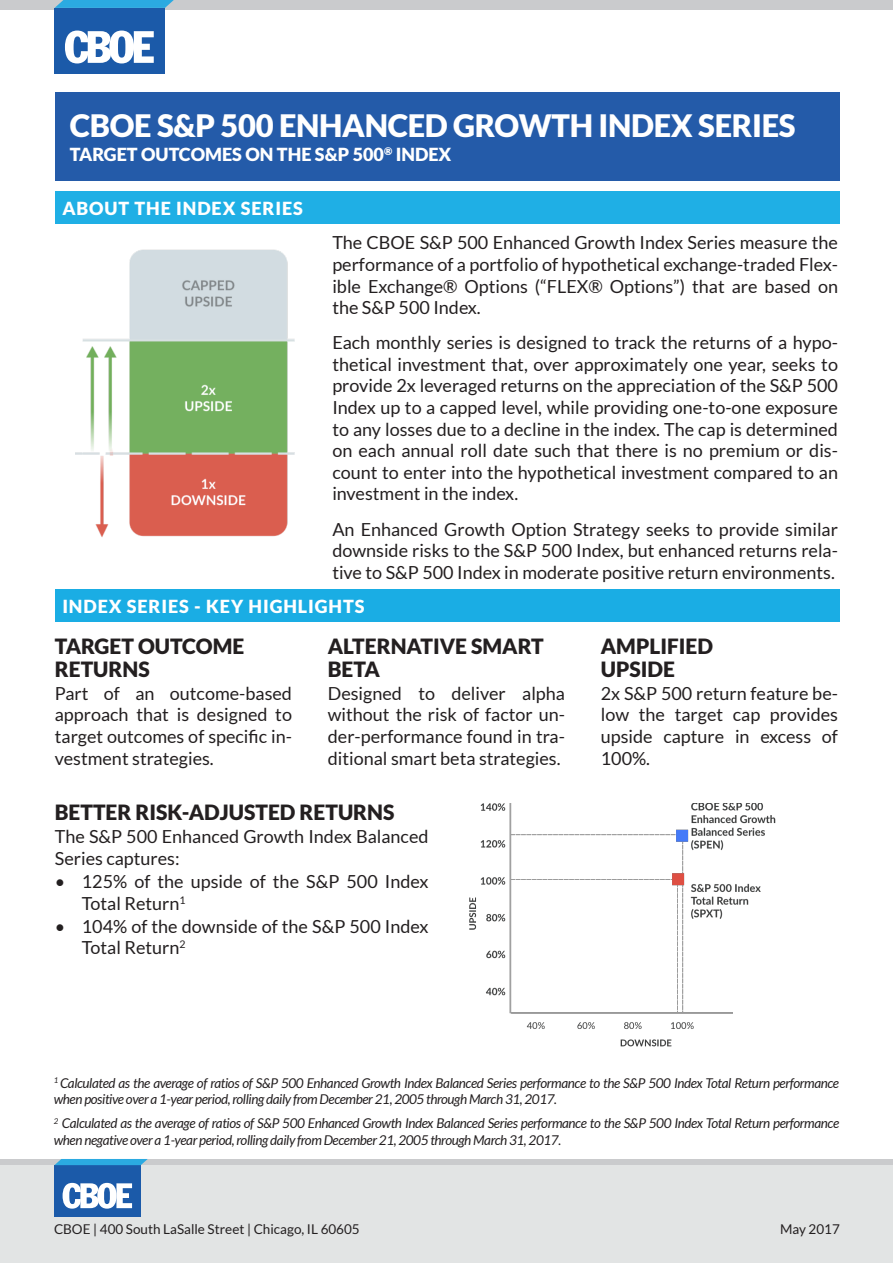
<style>
.page{position:relative;width:893px;height:1263px;background:#fff}
.page>*{position:absolute;margin:0;border:0;box-sizing:border-box;transform-origin:0 0}
.Header_regular_CBOE{font:900 30.9px "Lato";letter-spacing:-.01em;color:#fff}
.h2-intext{font:900 21px/22.5px "Lato";color:#231f20}
.cboe-vest-p{font:18px/21.6px "Lato";color:#231f20;text-align:justify}
.Header_regular_CBOE-2{font:900 18px "Lato";letter-spacing:.05em;color:#fff}
.Header_regular_CBOE-3{font:900 18px "Lato";color:#fff}
.cboe-vest-p-2{font:italic 13.5px/16.5px "Lato";letter-spacing:-.03em;color:#231f20}
.t1{font:13.5px "Lato";color:#231f20}
</style>
<div class="page">
<div style="left:0;top:0;width:893px;height:10px;background:#cacbcd"></div>
<div style="left:55px;top:8px;width:110px;height:65px;background:#1b5aa9"></div>
<svg style="left:55px;top:0;width:119px;height:8px"></svg>
<svg style="left:65px;top:31px;width:89px;height:32px"></svg>
<div style="left:0;top:1159px;width:893px;height:7px;background:#cacbcd"></div>
<div style="left:0;top:1166px;width:893px;height:97px;background:#e2e4e4"></div>
<div style="left:54px;top:1165px;width:87px;height:51px;background:#1b5aa9"></div>
<svg style="left:55px;top:1159px;width:93px;height:6px"></svg>
<svg style="left:63px;top:1183px;width:69px;height:25px"></svg>
<div style="left:55px;top:92px;width:784px;height:89px;background:#245ba9"></div>
<div style="left:55px;top:191px;width:785px;height:32px;background:#1fafe5"></div>
<div style="left:55px;top:589px;width:785px;height:33px;background:#1aade4"></div>
<img style="left:76px;top:249px;width:219px;height:288px">
<img style="left:469px;top:803px;width:307px;height:244px">
<div style="left:733px;top:922px;width:62px;height:132px;background:#fff"></div>
<p class="Header_regular_CBOE" style="left:70px;top:107px;width:727px">CBOE S&amp;P 500 ENHANCED GROWTH INDEX SERIES</p>
<p class="Header_regular_CBOE-3" style="left:70px;top:144px;width:383px">TARGET OUTCOMES ON THE S&amp;P 500<sup>®</sup> INDEX</p>
<p class="Header_regular_CBOE-2" style="left:62px;top:198px;width:242px">ABOUT THE INDEX SERIES</p>
<p class="cboe-vest-p" style="left:332px;top:232px;width:507px">The CBOE S&amp;P 500 Enhanced Growth Index Series measure the performance of a portfolio of hypothetical exchange-traded Flex&shy;ible Exchange® Options (“FLEX® Options”) that are based on the S&amp;P 500 Index.</p>
<p class="cboe-vest-p" style="left:332px;top:332px;width:507px">Each monthly series is designed to track the returns of a hypo&shy;thetical investment that, over approximately one year, seeks to provide 2x leveraged returns on the appreciation of the S&amp;P 500<br>Index up to a capped level, while providing one-to-one exposure to any losses due to a decline in the index. The cap is determined on each annual roll date such that there is no premium or dis&shy;count to enter into the hypothetical investment compared to an investment in the index.</p>
<p class="cboe-vest-p" style="left:332px;top:518px;width:507px">An Enhanced Growth Option Strategy seeks to provide similar downside risks to the S&amp;P 500 Index, but enhanced returns rela&shy;tive to S&amp;P 500 Index in moderate positive return environments.</p>
<p class="Header_regular_CBOE-2" style="left:62px;top:596px;width:304px">INDEX SERIES - KEY HIGHLIGHTS</p>
<p class="h2-intext" style="left:55px;top:635px;width:191px">TARGET OUTCOME<br>RETURNS</p>
<p class="cboe-vest-p" style="left:55px;top:682px;width:239px">Part of an outcome-based approach that is designed to target outcomes of specific in&shy;vestment strategies.</p>
<p class="h2-intext" style="left:55px;top:801px;width:341px">BETTER RISK-ADJUSTED RETURNS</p>
<p class="cboe-vest-p" style="left:55px;top:826px;width:375px">The S&amp;P 500 Enhanced Growth Index Balanced<br>Series captures:</p>
<p class="cboe-vest-p" style="left:82px;top:871px;width:348px;text-indent:-27px">• 125% of the upside of the S&amp;P 500 Index<br>Total Return<sup>1</sup></p>
<p class="cboe-vest-p" style="left:82px;top:915px;width:348px;text-indent:-27px">• 104% of the downside of the S&amp;P 500 Index<br>Total Return<sup>2</sup></p>
<p class="h2-intext" style="left:328px;top:635px;width:217px">ALTERNATIVE SMART<br>BETA</p>
<p class="cboe-vest-p" style="left:328px;top:682px;width:239px">Designed to deliver alpha without the risk of factor un&shy;der-performance found in tra&shy;ditional smart beta strategies.</p>
<p class="h2-intext" style="left:601px;top:635px;width:114px">AMPLIFIED<br>UPSIDE</p>
<p class="cboe-vest-p" style="left:601px;top:682px;width:239px">2x S&amp;P 500 return feature be&shy;low the target cap provides upside capture in excess of 100%.</p>
<p class="cboe-vest-p-2" style="left:54px;top:1075px;width:787px"><sup>1</sup> Calculated as the average of ratios of S&amp;P 500 Enhanced Growth Index Balanced Series performance to the S&amp;P 500 Index Total Return performance when positive over a 1-year period, rolling daily from December 21, 2005 through March 31, 2017.</p>
<p class="cboe-vest-p-2" style="left:54px;top:1115px;width:787px"><sup>2</sup> Calculated as the average of ratios of S&amp;P 500 Enhanced Growth Index Balanced Series performance to the S&amp;P 500 Index Total Return performance when negative over a 1-year period, rolling daily from December 21, 2005 through March 31, 2017.</p>
<p class="t1" style="left:54px;top:1222px;width:307px">CBOE | 400 South LaSalle Street | Chicago, IL 60605</p>
<p class="t1" style="left:780px;top:1222px;width:61px">May 2017</p>
</div>
